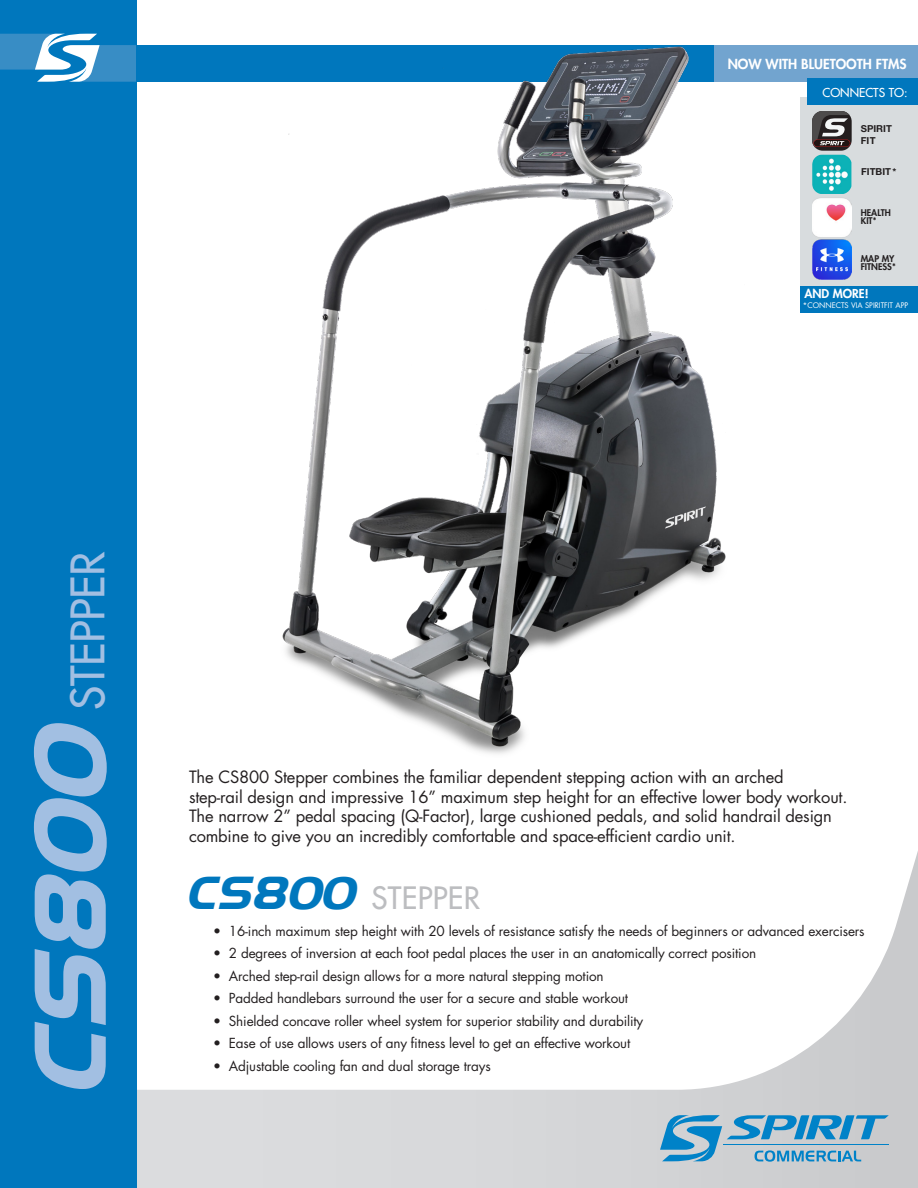
<style>
.page{position:relative;width:918px;height:1188px;background:#fff}
.page>*{position:absolute;margin:0;border:0;box-sizing:border-box;transform-origin:0 0}
.t1{font:italic 700 97.5px "Hanzel";color:#a2bfe2}
.t2{font:500 45px "Futura Std";letter-spacing:-.01em;color:#a2bfe2}
.t3{font:500 30px "Futura Std";letter-spacing:.01em;color:#bcbdc0}
.t4{font:16.5px/19.8px "Futura Std";letter-spacing:-.01em;color:#231f20}
.t5{font:13.5px "Futura Std";letter-spacing:-.01em;color:#231f20}
.t6{font:800 13.5px "Futura Std";color:#fff}
.t7{font:500 12px "Futura Std";color:#fff}
.t8{font:800 12px "Futura Std";color:#fff}
.t9{font:700 9.6px/11.6px "Helvetica Neue LT Pro";color:#231f20}
.t10{font:800 9px "Futura Std";color:#231f20}
.t11{font:7.5px "Futura Std";color:#fff}
.s1{font-family:"Hanzel";font-weight:700;font-style:italic;font-size:45px;color:#0077bd}
</style>
<div class="page">
<svg style="left:137px;top:851px;width:781px;height:337px"></svg>
<svg style="left:660px;top:1115px;width:229px;height:47px;background:#7fb1cd"></svg>
<hr style="left:723px;top:1144px;width:166px;height:1px;background:#0082c8">
<div style="left:0;top:0;width:137px;height:1188px;background:#0077bd"></div>
<svg style="left:0;top:34px;width:136px;height:48px"></svg>
<div style="left:137px;top:45px;width:781px;height:37px;background:#0077bd"></div>
<div style="left:801px;top:97px;width:117px;height:190px;background:#d8dcde"></div>
<img style="left:812px;top:198px;width:39px;height:39px">
<img style="left:812px;top:155px;width:39px;height:39px">
<svg style="left:812px;top:111px;width:40px;height:40px;background:#645d5e"></svg>
<div style="left:715px;top:45px;width:203px;height:37px;background:#72a4cf"></div>
<div style="left:808px;top:78px;width:110px;height:27px;background:#0077bd"></div>
<div style="left:801px;top:286px;width:117px;height:26px;background:#0077bd"></div>
<img style="left:282px;top:45px;width:444px;height:709px">
<img style="left:812px;top:239px;width:40px;height:40px">
<p class="t6" style="left:728px;top:55px;width:181px">NOW WITH BLUETOOTH FTMS</p>
<p class="t7" style="left:822px;top:85px;width:87px">CONNECTS TO:</p>
<p class="t9" style="left:861px;top:123px;width:33px">SPIRIT<br>FIT</p>
<p class="t9" style="left:861px;top:165px;width:37px">FITBIT*</p>
<p class="t10" style="left:861px;top:207px;width:32px">HEALTH</p>
<p class="t10" style="left:861px;top:215px;width:17px">KIT*</p>
<p class="t10" style="left:861px;top:253px;width:35px">MAP MY</p>
<p class="t10" style="left:861px;top:261px;width:36px">FITNESS*</p>
<p class="t8" style="left:804px;top:286px;width:66px">AND MORE!</p>
<p class="t11" style="left:803px;top:301px;width:107px">*CONNECTS VIA SPIRITFIT APP</p>
<p class="t2" style="left:60px;top:710px;width:159px;rotate:-90deg">STEPPER</p>
<p class="t1" style="left:11px;top:1096px;width:375px;rotate:-90deg">CS800</p>
<p class="t4" style="left:189px;top:767px;width:596px">The CS800 Stepper combines the familiar dependent stepping action with an arched</p>
<p class="t4" style="left:189px;top:787px;width:660px">step-rail design and impressive 16” maximum step height for an effective lower body workout.<br>The narrow 2” pedal spacing (Q-Factor), large cushioned pedals, and solid handrail design combine to give you an incredibly comfortable and space-efficient cardio unit.</p>
<p class="t3" style="left:186px;top:879px;width:296px"><span class="s1">CS800</span> STEPPER</p>
<p class="t5" style="left:213px;top:922px;width:653px">• 16-inch maximum step height with 20 levels of resistance satisfy the needs of beginners or advanced exercisers</p>
<p class="t5" style="left:213px;top:945px;width:545px">• 2 degrees of inversion at each foot pedal places the user in an anatomically correct position</p>
<p class="t5" style="left:213px;top:967px;width:392px">• Arched step-rail design allows for a more natural stepping motion</p>
<p class="t5" style="left:213px;top:990px;width:417px">• Padded handlebars surround the user for a secure and stable workout</p>
<p class="t5" style="left:213px;top:1012px;width:432px">• Shielded concave roller wheel system for superior stability and durability</p>
<p class="t5" style="left:213px;top:1035px;width:419px">• Ease of use allows users of any fitness level to get an effective workout</p>
<p class="t5" style="left:213px;top:1057px;width:279px">• Adjustable cooling fan and dual storage trays</p>
</div>
